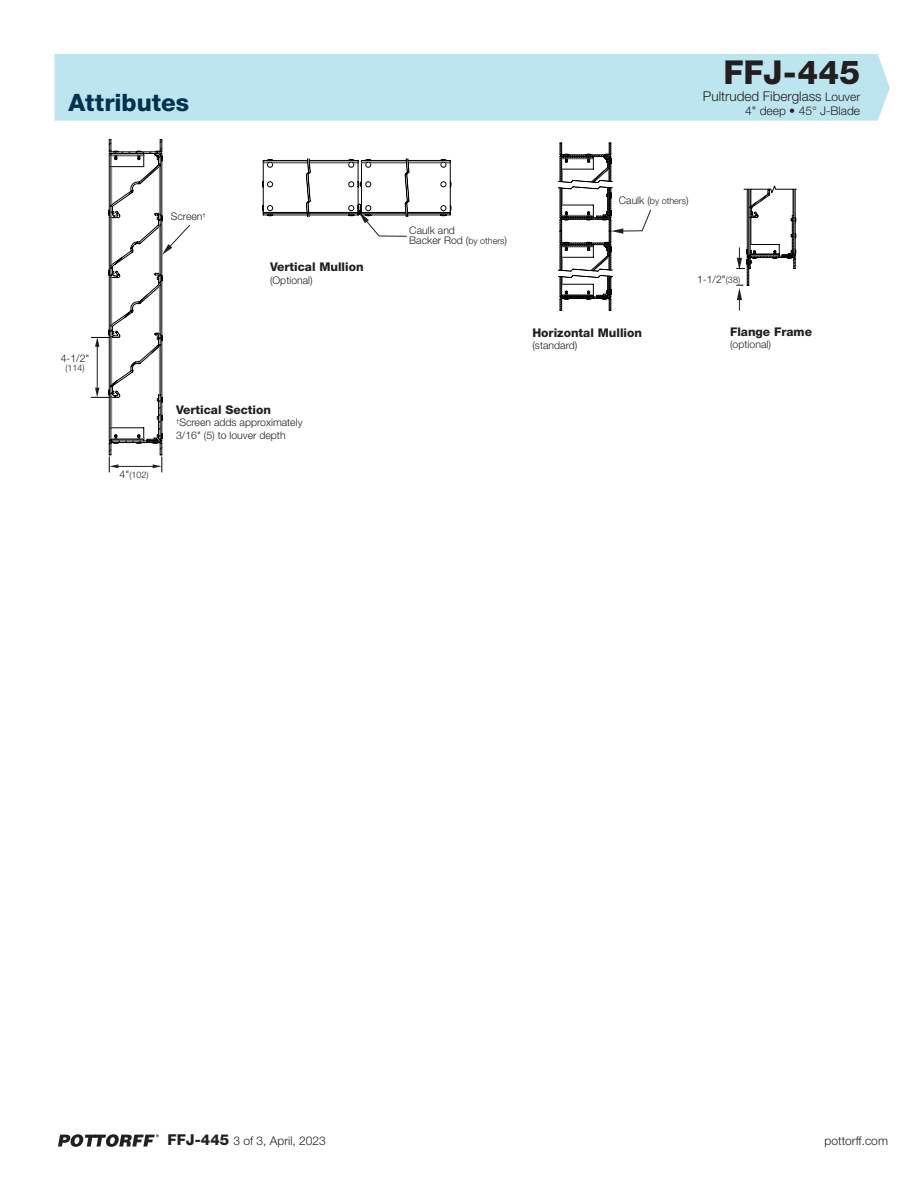
<style>
.page{position:relative;width:918px;height:1188px;background:#fff}
.page>*{position:absolute;margin:0;border:0;box-sizing:border-box;transform-origin:0 0}
.MODEL_COPY{font:800 33px "Helvetica Neue LT Std";color:#231f20}
.TITLE_BLUE{font:800 24px "Helvetica Neue LT Std";color:#033250}
.MODEL_COPY-2{font:300 13.5px "Helvetica Neue LT Std";color:#231f20}
.MODEL_W_IMAGE{font:800 12px "Helvetica Neue LT Std";color:#231f20}
.Body_Copy{font:300 12px "Helvetica Neue LT Std";color:#231f20}
.Body_Copy-2{font:300 10.5px/12.6px "Helvetica Neue LT Std";color:#231f20}
.Body_Copy-3{font:300 9px "Helvetica Neue LT Std";color:#231f20}
.s1{font-size:10.5px}
.s2{font-size:12px}
.s3{font-size:9px}
.s4{font-weight:800;font-size:15px}
</style>
<div class="page">
<div style="left:55px;top:54px;width:835px;height:67px;background:#bde5f0"></div>
<svg style="left:91px;top:139px;width:99px;height:333px"></svg>
<svg style="left:737px;top:186px;width:59px;height:124px"></svg>
<svg style="left:558px;top:143px;width:93px;height:167px"></svg>
<svg style="left:262px;top:159px;width:189px;height:78px"></svg>
<svg style="left:58px;top:1134px;width:101px;height:13px"></svg>
<p class="TITLE_BLUE" style="left:69px;top:88px;width:122px">Attributes</p>
<p class="Body_Copy-2" style="left:61px;top:352px;width:30px">4-1/2"</p>
<p class="Body_Copy-3" style="left:65px;top:363px;width:21px">(114)</p>
<p class="Body_Copy-2" style="left:171px;top:210px;width:37px">Screen<sup>†</sup></p>
<p class="MODEL_W_IMAGE" style="left:270px;top:260px;width:95px">Vertical Mullion</p>
<p class="Body_Copy-2" style="left:270px;top:273px;width:44px">(Optional)</p>
<p class="Body_Copy-3" style="left:120px;top:470px;width:31px"><span class="s1">4"</span>(102)</p>
<p class="MODEL_W_IMAGE" style="left:176px;top:402px;width:96px">Vertical Section</p>
<p class="Body_Copy-2" style="left:176px;top:416px;width:128px"><sup>†</sup>Screen adds approximately<br>3/16" (5) to louver depth</p>
<p class="MODEL_COPY" style="left:723px;top:53px;width:138px">FFJ-445</p>
<p class="MODEL_COPY-2" style="left:703px;top:88px;width:159px">Pultruded Fiberglass <span class="s2">Louver</span></p>
<p class="Body_Copy" style="left:745px;top:103px;width:116px">4" deep • 45° J-Blade</p>
<p class="Body_Copy-2" style="left:409px;top:225px;width:99px;line-height:10.5px">Caulk and<br>Backer Rod (<span class="s3">by others</span>)</p>
<p class="Body_Copy-3" style="left:619px;top:195px;width:71px"><span class="s1">Caulk (</span>by others<span class="s1">)</span></p>
<p class="MODEL_W_IMAGE" style="left:532px;top:325px;width:111px">Horizontal Mullion</p>
<p class="Body_Copy-2" style="left:532px;top:339px;width:46px">(standard)</p>
<p class="Body_Copy-2" style="left:697px;top:273px;width:45px">1-1/2"<span class="s3">(38)</span></p>
<p class="MODEL_W_IMAGE" style="left:730px;top:324px;width:84px">Flange Frame</p>
<p class="Body_Copy-2" style="left:730px;top:338px;width:42px">(optional)</p>
<p class="Body_Copy" style="left:168px;top:1133px;width:160px"><span class="s4">FFJ-445</span> 3 of 3, April, 2023</p>
<p class="Body_Copy" style="left:825px;top:1133px;width:65px">pottorff.com</p>
</div>
